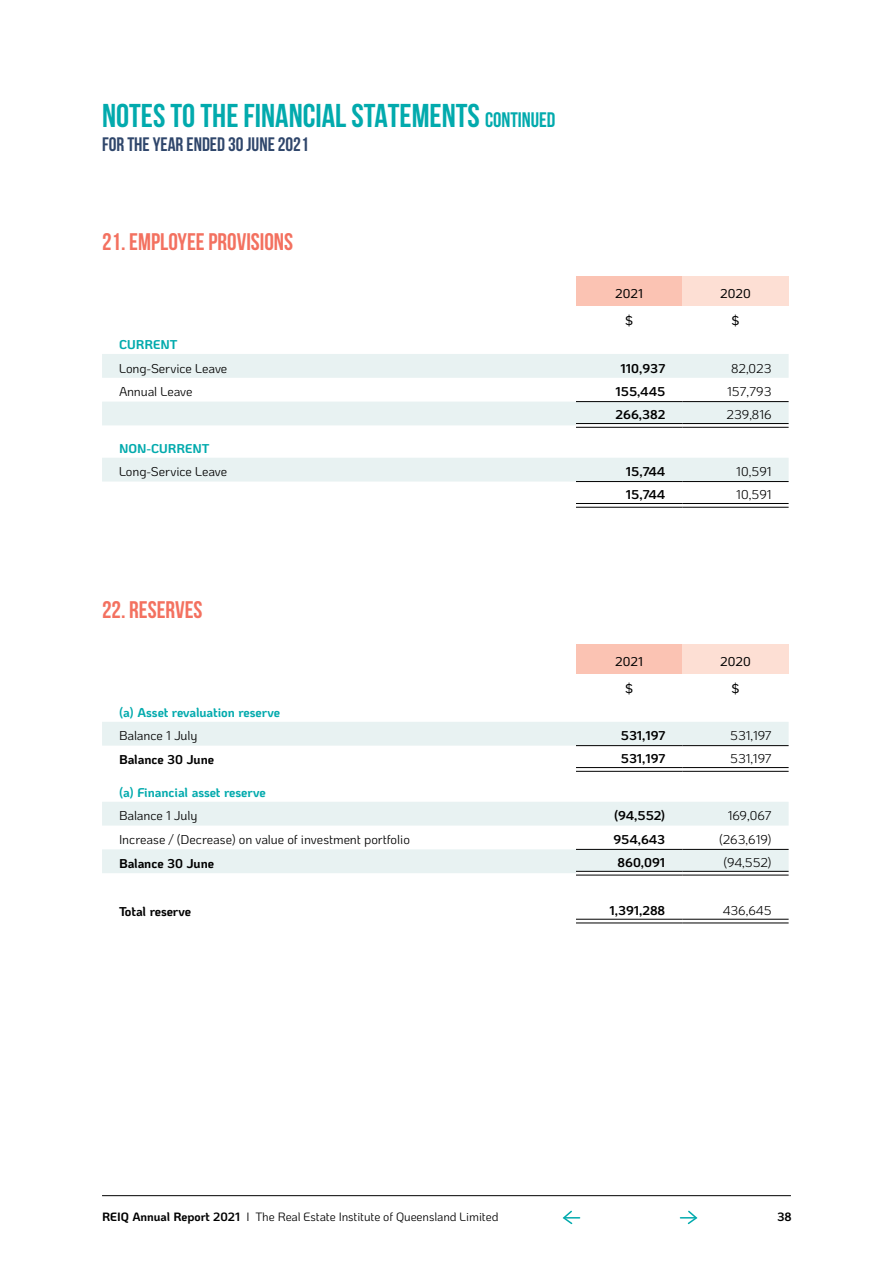
<style>
.page{position:relative;width:893px;height:1263px;background:#fff}
.page>*{position:absolute;margin:0;border:0;box-sizing:border-box;transform-origin:0 0}
.t1{font:700 33px "Bebas Neue";color:#02aaad}
.t2{font:700 24px "Bebas Neue";color:#f37160}
.t3{font:700 19.5px "Bebas Neue";color:#2f466b}
.t4{font:12.75px "Ko Ho";color:#000}
.t5{font:700 12.75px "Ko Ho";color:#000}
.t6{font:700 12.75px "Ko Ho";color:#02aaad}
.t7{font:500 12.75px "Ko Ho";color:#000}
.t8{font:12px "Ko Ho";letter-spacing:-.005em;color:#000}
.t9{font:700 12px "Ko Ho";color:#000}
.s1{font-size:21px}
.s2{font-weight:700}
</style>
<div class="page">
<hr style="left:102px;top:1195px;width:689px;height:1px;background:#000">
<svg style="left:562px;top:1210px;width:18px;height:15px"></svg>
<svg style="left:680px;top:1210px;width:18px;height:15px"></svg>
<div style="left:576px;top:277px;width:106px;height:29px;background:#fbc3b3"></div>
<div style="left:682px;top:277px;width:107px;height:29px;background:#fddfd4"></div>
<svg style="left:102px;top:354px;width:687px;height:127px;fill:#e8f2f2"></svg>
<svg style="left:576px;top:424px;width:106px;height:3px"></svg>
<svg style="left:682px;top:424px;width:107px;height:3px"></svg>
<svg style="left:576px;top:506px;width:106px;height:1px"></svg>
<svg style="left:682px;top:506px;width:107px;height:1px"></svg>
<hr style="left:576px;top:401px;width:106px;height:1px;background:#000">
<hr style="left:682px;top:401px;width:107px;height:1px;background:#000">
<hr style="left:576px;top:481px;width:106px;height:1px;background:#000">
<hr style="left:682px;top:481px;width:107px;height:1px;background:#000">
<hr style="left:576px;top:423px;width:106px;height:1px;background:#000">
<hr style="left:576px;top:427px;width:106px;height:1px;background:#000">
<hr style="left:682px;top:423px;width:107px;height:1px;background:#000">
<hr style="left:682px;top:427px;width:107px;height:1px;background:#000">
<hr style="left:576px;top:503px;width:106px;height:1px;background:#000">
<hr style="left:576px;top:507px;width:106px;height:1px;background:#000">
<hr style="left:682px;top:503px;width:107px;height:1px;background:#000">
<hr style="left:682px;top:507px;width:107px;height:1px;background:#000">
<div style="left:576px;top:644px;width:106px;height:30px;background:#fbc3b3"></div>
<div style="left:682px;top:644px;width:107px;height:30px;background:#fddfd4"></div>
<svg style="left:102px;top:722px;width:687px;height:151px"></svg>
<svg style="left:576px;top:768px;width:106px;height:3px"></svg>
<svg style="left:682px;top:768px;width:107px;height:3px"></svg>
<svg style="left:576px;top:872px;width:106px;height:3px"></svg>
<svg style="left:682px;top:872px;width:107px;height:3px"></svg>
<hr style="left:576px;top:849px;width:106px;height:1px;background:#000">
<hr style="left:682px;top:849px;width:107px;height:1px;background:#000">
<hr style="left:576px;top:745px;width:106px;height:1px;background:#000">
<hr style="left:682px;top:745px;width:107px;height:1px;background:#000">
<hr style="left:576px;top:767px;width:106px;height:1px;background:#000">
<hr style="left:576px;top:771px;width:106px;height:1px;background:#000">
<hr style="left:682px;top:767px;width:107px;height:1px;background:#000">
<hr style="left:682px;top:771px;width:107px;height:1px;background:#000">
<hr style="left:576px;top:871px;width:106px;height:1px;background:#000">
<hr style="left:576px;top:875px;width:106px;height:1px;background:#000">
<hr style="left:682px;top:871px;width:107px;height:1px;background:#000">
<hr style="left:682px;top:875px;width:107px;height:1px;background:#000">
<hr style="left:576px;top:919px;width:106px;height:1px;background:#000">
<hr style="left:576px;top:922px;width:106px;height:1px;background:#000">
<hr style="left:682px;top:919px;width:107px;height:1px;background:#000">
<hr style="left:682px;top:922px;width:107px;height:1px;background:#000">
<h1 class="t1" style="left:102px;top:98px;width:455px">NOTES TO THE FINANCIAL STATEMENTS <span class="s1">CONTINUED</span></h1>
<h3 class="t3" style="left:102px;top:134px;width:208px">FOR THE YEAR ENDED 30 JUNE 2021</h3>
<h2 class="t2" style="left:102px;top:228px;width:193px">21. EMPLOYEE PROVISIONS</h2>
<p class="t7" style="left:615px;top:283px;width:29px">2021</p>
<p class="t7" style="left:720px;top:283px;width:32px">2020</p>
<p class="t7" style="left:625px;top:310px;width:9px">$</p>
<p class="t7" style="left:731px;top:310px;width:9px">$</p>
<p class="t6" style="left:119px;top:334px;width:60px">CURRENT</p>
<p class="t4" style="left:119px;top:358px;width:110px">Long-Service Leave</p>
<p class="t5" style="left:620px;top:357px;width:46px">110,937</p>
<p class="t4" style="left:731px;top:358px;width:42px">82,023</p>
<p class="t4" style="left:119px;top:382px;width:75px">Annual Leave</p>
<p class="t5" style="left:615px;top:381px;width:51px">155,445</p>
<p class="t4" style="left:727px;top:382px;width:46px">157,793</p>
<p class="t5" style="left:615px;top:404px;width:51px">266,382</p>
<p class="t4" style="left:726px;top:405px;width:47px">239,816</p>
<p class="t6" style="left:119px;top:437px;width:92px">NON-CURRENT</p>
<p class="t4" style="left:119px;top:462px;width:110px">Long-Service Leave</p>
<p class="t5" style="left:626px;top:461px;width:41px">15,744</p>
<p class="t4" style="left:736px;top:462px;width:37px">10,591</p>
<p class="t5" style="left:626px;top:484px;width:41px">15,744</p>
<p class="t4" style="left:736px;top:485px;width:37px">10,591</p>
<h2 class="t2" style="left:102px;top:596px;width:102px">22. RESERVES</h2>
<p class="t7" style="left:615px;top:651px;width:29px">2021</p>
<p class="t7" style="left:720px;top:651px;width:32px">2020</p>
<p class="t7" style="left:625px;top:678px;width:9px">$</p>
<p class="t7" style="left:731px;top:678px;width:9px">$</p>
<p class="t6" style="left:119px;top:701px;width:162px">(a) Asset revaluation reserve</p>
<p class="t4" style="left:119px;top:726px;width:80px">Balance 1 July</p>
<p class="t5" style="left:621px;top:725px;width:46px">531,197</p>
<p class="t4" style="left:730px;top:726px;width:43px">531,197</p>
<p class="t5" style="left:119px;top:749px;width:97px">Balance 30 June</p>
<p class="t5" style="left:621px;top:748px;width:46px">531,197</p>
<p class="t4" style="left:730px;top:749px;width:43px">531,197</p>
<p class="t6" style="left:119px;top:781px;width:148px">(a) Financial asset reserve</p>
<p class="t4" style="left:119px;top:806px;width:80px">Balance 1 July</p>
<p class="t5" style="left:614px;top:805px;width:53px">(94,552)</p>
<p class="t4" style="left:728px;top:806px;width:45px">169,067</p>
<p class="t4" style="left:119px;top:830px;width:292px">Increase / (Decrease) on value of investment portfolio</p>
<p class="t5" style="left:613px;top:829px;width:53px">954,643</p>
<p class="t4" style="left:719px;top:829px;width:54px">(263,619)</p>
<p class="t5" style="left:119px;top:853px;width:97px">Balance 30 June</p>
<p class="t5" style="left:617px;top:852px;width:49px">860,091</p>
<p class="t4" style="left:723px;top:852px;width:50px">(94,552)</p>
<p class="t5" style="left:119px;top:901px;width:74px">Total reserve</p>
<p class="t5" style="left:609px;top:899px;width:57px">1,391,288</p>
<p class="t4" style="left:723px;top:900px;width:50px">436,645</p>
<p class="t8" style="left:102px;top:1207px;width:398px"><span class="s2">REIQ Annual Report 2021</span> I The Real Estate Institute of Queensland Limited</p>
<p class="t9" style="left:777px;top:1206px;width:16px">38</p>
</div>
